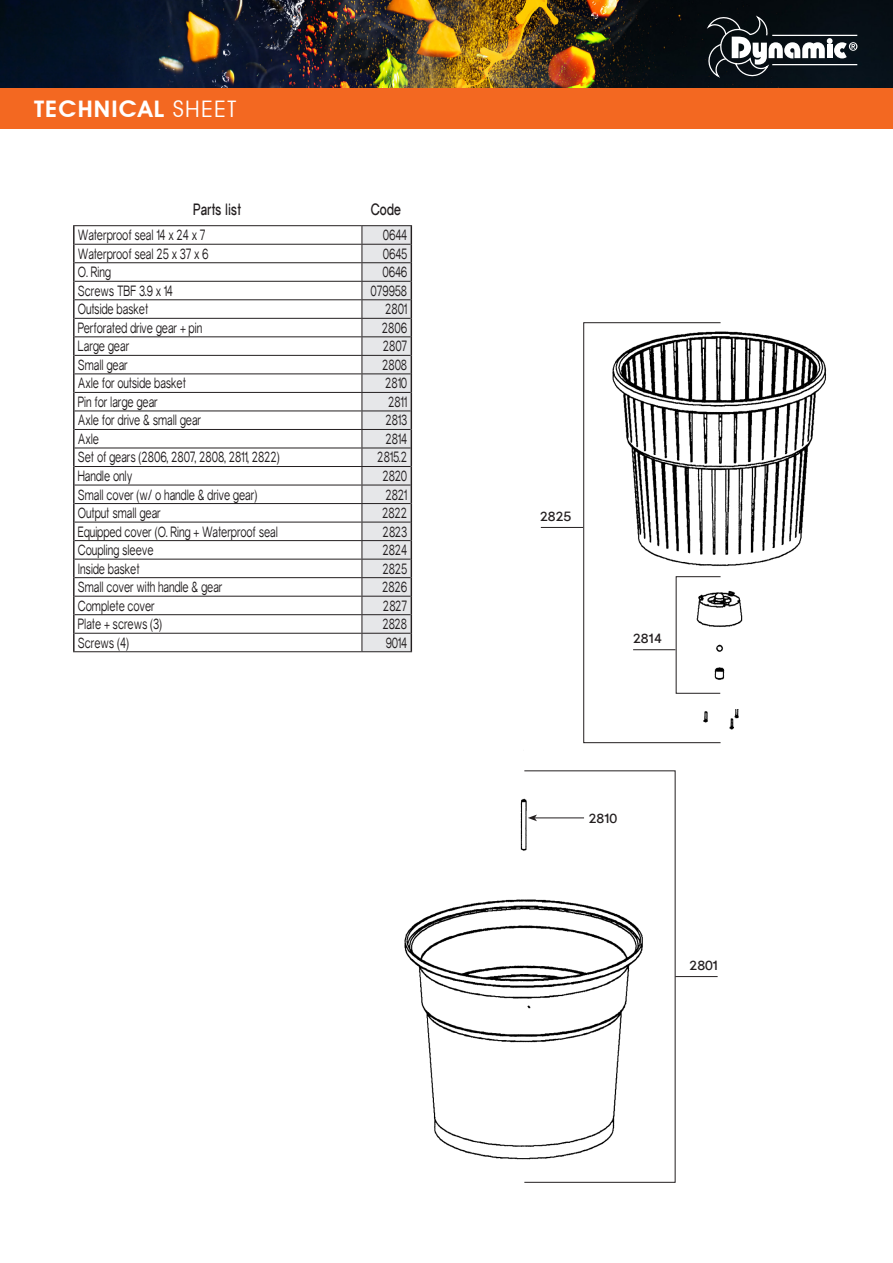
<style>
.page{position:relative;width:893px;height:1263px;background:#fff}
.page>*{position:absolute;margin:0;border:0;box-sizing:border-box;transform-origin:0 0}
.t1{font:600 22.8px "Avant Garde IT Cby BT";letter-spacing:.05em;color:#fff;scale:1.05 1}
.t2{font:700 15.9px "Gravity";color:#231f20;scale:.75 1}
.t3{font:14.55px "Gravity";letter-spacing:-.01em;color:#231f20;scale:.75 1}
.t4{font:700 13.05px "Gravity";letter-spacing:-.01em;color:#231f20}
.s1{font-weight:400}
</style>
<div class="page">
<div style="left:0;top:86px;width:893px;height:43px;background:#f36821"></div>
<img style="left:0;top:0;width:893px;height:87px">
<svg style="left:707px;top:15px;width:150px;height:63px"></svg>
<img style="left:404px;top:743px;width:317px;height:440px">
<img style="left:540px;top:331px;width:287px;height:363px">
<div style="left:583px;top:322px;width:138px;height:421px;border:1px solid #231f20"></div>
<hr style="left:541px;top:527px;width:42px;height:1px;background:#231f20">
<hr style="left:535px;top:817px;width:49px;height:1px;background:#231f20">
<svg style="left:528px;top:814px;width:9px;height:7px"></svg>
<hr style="left:633px;top:649px;width:42px;height:1px;background:#231f20">
<hr style="left:675px;top:976px;width:43px;height:1px;background:#231f20">
<img style="left:703px;top:708px;width:36px;height:28px">
<img style="left:688px;top:585px;width:66px;height:123px">
<div style="left:676px;top:576px;width:45px;height:118px;border:1px solid #231f20"></div>
<svg style="left:73px;top:226px;width:2px;height:425px"></svg>
<svg style="left:362px;top:226px;width:50px;height:425px;background:#dbdcdd"></svg>
<hr style="left:73px;top:225px;width:289px;height:1px;background:#231f20">
<hr style="left:362px;top:225px;width:50px;height:1px;background:#231f20">
<hr style="left:75px;top:244px;width:287px;height:1px;background:#231f20">
<hr style="left:362px;top:244px;width:49px;height:1px;background:#231f20">
<hr style="left:75px;top:262px;width:287px;height:1px;background:#231f20">
<hr style="left:362px;top:262px;width:49px;height:1px;background:#231f20">
<hr style="left:75px;top:281px;width:287px;height:1px;background:#231f20">
<hr style="left:362px;top:281px;width:49px;height:1px;background:#231f20">
<hr style="left:75px;top:299px;width:287px;height:1px;background:#231f20">
<hr style="left:362px;top:299px;width:49px;height:1px;background:#231f20">
<hr style="left:75px;top:318px;width:287px;height:1px;background:#231f20">
<hr style="left:362px;top:318px;width:49px;height:1px;background:#231f20">
<hr style="left:75px;top:336px;width:287px;height:1px;background:#231f20">
<hr style="left:362px;top:336px;width:49px;height:1px;background:#231f20">
<hr style="left:75px;top:355px;width:287px;height:1px;background:#231f20">
<hr style="left:362px;top:355px;width:49px;height:1px;background:#231f20">
<hr style="left:75px;top:373px;width:287px;height:1px;background:#231f20">
<hr style="left:362px;top:373px;width:49px;height:1px;background:#231f20">
<hr style="left:75px;top:392px;width:287px;height:1px;background:#231f20">
<hr style="left:362px;top:392px;width:49px;height:1px;background:#231f20">
<hr style="left:75px;top:411px;width:287px;height:1px;background:#231f20">
<hr style="left:362px;top:411px;width:49px;height:1px;background:#231f20">
<hr style="left:75px;top:429px;width:287px;height:1px;background:#231f20">
<hr style="left:362px;top:429px;width:49px;height:1px;background:#231f20">
<hr style="left:75px;top:448px;width:287px;height:1px;background:#231f20">
<hr style="left:362px;top:448px;width:49px;height:1px;background:#231f20">
<hr style="left:75px;top:466px;width:287px;height:1px;background:#231f20">
<hr style="left:362px;top:466px;width:49px;height:1px;background:#231f20">
<hr style="left:75px;top:485px;width:287px;height:1px;background:#231f20">
<hr style="left:362px;top:485px;width:49px;height:1px;background:#231f20">
<hr style="left:75px;top:503px;width:287px;height:1px;background:#231f20">
<hr style="left:362px;top:503px;width:49px;height:1px;background:#231f20">
<hr style="left:75px;top:522px;width:287px;height:1px;background:#231f20">
<hr style="left:362px;top:522px;width:49px;height:1px;background:#231f20">
<hr style="left:75px;top:540px;width:287px;height:1px;background:#231f20">
<hr style="left:362px;top:540px;width:49px;height:1px;background:#231f20">
<hr style="left:75px;top:559px;width:287px;height:1px;background:#231f20">
<hr style="left:362px;top:559px;width:49px;height:1px;background:#231f20">
<hr style="left:75px;top:577px;width:287px;height:1px;background:#231f20">
<hr style="left:362px;top:577px;width:49px;height:1px;background:#231f20">
<hr style="left:75px;top:596px;width:287px;height:1px;background:#231f20">
<hr style="left:362px;top:596px;width:49px;height:1px;background:#231f20">
<hr style="left:75px;top:614px;width:287px;height:1px;background:#231f20">
<hr style="left:362px;top:614px;width:49px;height:1px;background:#231f20">
<hr style="left:75px;top:633px;width:287px;height:1px;background:#231f20">
<hr style="left:362px;top:633px;width:49px;height:1px;background:#231f20">
<hr style="left:73px;top:651px;width:289px;height:1px;background:#231f20">
<hr style="left:362px;top:651px;width:50px;height:1px;background:#231f20">
<h1 class="t1" style="left:34px;top:95px;width:194px">TECHNICAL <span class="s1">SHEET</span></h1>
<p class="t2" style="left:193px;top:200px;width:66px">Parts list</p>
<p class="t2" style="left:371px;top:200px;width:42px">Code</p>
<p class="t3" style="left:78px;top:227px;width:171px">Waterproof seal 14 x 24 x 7</p>
<p class="t3" style="left:383px;top:227px;width:34px">0644</p>
<p class="t3" style="left:78px;top:245px;width:176px">Waterproof seal 25 x 37 x 6</p>
<p class="t3" style="left:383px;top:245px;width:34px">0645</p>
<p class="t3" style="left:78px;top:264px;width:46px">O. Ring</p>
<p class="t3" style="left:382px;top:264px;width:35px">0646</p>
<p class="t3" style="left:78px;top:282px;width:128px">Screws TBF 3.9 x 14</p>
<p class="t3" style="left:371px;top:282px;width:50px">079958</p>
<p class="t3" style="left:78px;top:301px;width:96px">Outside basket</p>
<p class="t3" style="left:385px;top:301px;width:31px">2801</p>
<p class="t3" style="left:78px;top:319px;width:167px">Perforated drive gear + pin</p>
<p class="t3" style="left:382px;top:319px;width:35px">2806</p>
<p class="t3" style="left:78px;top:338px;width:70px">Large gear</p>
<p class="t3" style="left:383px;top:338px;width:34px">2807</p>
<p class="t3" style="left:78px;top:356px;width:68px">Small gear</p>
<p class="t3" style="left:382px;top:356px;width:35px">2808</p>
<p class="t3" style="left:78px;top:375px;width:146px">Axle for outside basket</p>
<p class="t3" style="left:385px;top:375px;width:31px">2810</p>
<p class="t3" style="left:78px;top:393px;width:108px">Pin for large gear</p>
<p class="t3" style="left:388px;top:393px;width:27px">2811</p>
<p class="t3" style="left:78px;top:412px;width:166px">Axle for drive &amp; small gear</p>
<p class="t3" style="left:385px;top:412px;width:31px">2813</p>
<p class="t3" style="left:78px;top:430px;width:30px">Axle</p>
<p class="t3" style="left:385px;top:430px;width:31px">2814</p>
<p class="t3" style="left:78px;top:449px;width:270px">Set of gears (2806, 2807, 2808, 2811, 2822)</p>
<p class="t3" style="left:377px;top:449px;width:41px">2815.2</p>
<p class="t3" style="left:78px;top:468px;width:74px">Handle only</p>
<p class="t3" style="left:382px;top:468px;width:35px">2820</p>
<p class="t3" style="left:78px;top:486px;width:241px">Small cover (w/ o handle &amp; drive gear)</p>
<p class="t3" style="left:385px;top:486px;width:30px">2821</p>
<p class="t3" style="left:78px;top:505px;width:112px">Output small gear</p>
<p class="t3" style="left:382px;top:505px;width:35px">2822</p>
<p class="t3" style="left:78px;top:523px;width:268px">Equipped cover (O. Ring + Waterproof seal</p>
<p class="t3" style="left:383px;top:523px;width:34px">2823</p>
<p class="t3" style="left:78px;top:542px;width:102px">Coupling sleeve</p>
<p class="t3" style="left:382px;top:542px;width:34px">2824</p>
<p class="t3" style="left:78px;top:560px;width:84px">Inside basket</p>
<p class="t3" style="left:382px;top:560px;width:35px">2825</p>
<p class="t3" style="left:78px;top:579px;width:194px">Small cover with handle &amp; gear</p>
<p class="t3" style="left:382px;top:579px;width:35px">2826</p>
<p class="t3" style="left:78px;top:597px;width:104px">Complete cover</p>
<p class="t3" style="left:383px;top:597px;width:34px">2827</p>
<p class="t3" style="left:78px;top:616px;width:114px">Plate + screws (3)</p>
<p class="t3" style="left:382px;top:616px;width:35px">2828</p>
<p class="t3" style="left:78px;top:634px;width:69px">Screws (4)</p>
<p class="t3" style="left:386px;top:634px;width:30px">9014</p>
<p class="t4" style="left:540px;top:508px;width:33px">2825</p>
<p class="t4" style="left:633px;top:630px;width:30px">2814</p>
<p class="t4" style="left:589px;top:810px;width:30px">2810</p>
<p class="t4" style="left:690px;top:957px;width:30px">2801</p>
</div>
